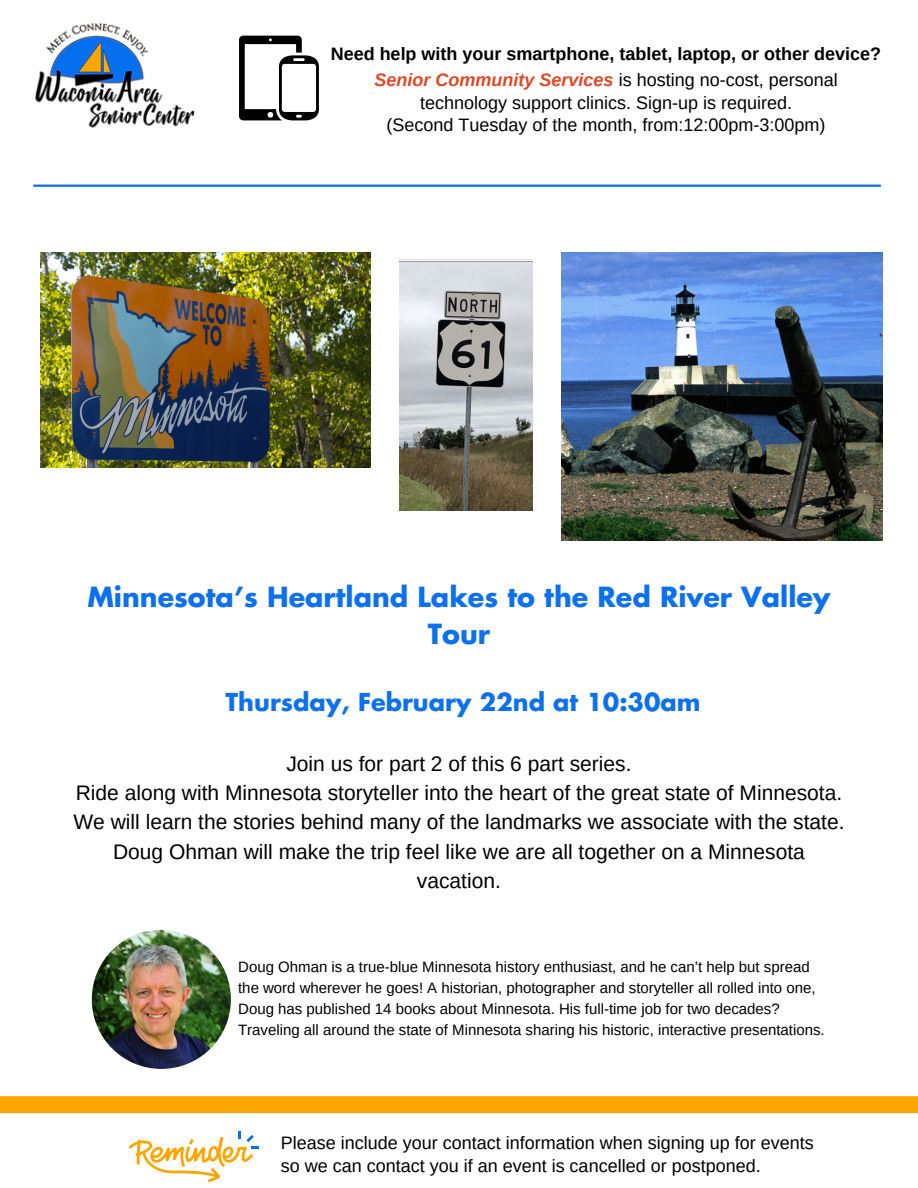
<style>
.page{position:relative;width:918px;height:1188px;background:#fff}
.page>*{position:absolute;margin:0;border:0;box-sizing:border-box;transform-origin:0 0}
.t1{font:700 27px/37.2px "Futura LT Pro";color:#0c70ef;text-align:center}
.t2{font:700 24px "Futura LT Pro";color:#0c70ef}
.t3{font:21px/29.2px "Arimo";color:#000;text-align:center}
.t4{font:18px/22.5px "Arimo";color:#000;text-align:center}
.t5{font:700 18px "Arimo";color:#000}
.t6{font:15px/21px "Arimo";color:#000}
.s1{font-weight:700;font-style:italic;color:#e04726}
</style>
<div class="page">
<img style="left:92px;top:930px;width:139px;height:139px;border-radius:50%">
<div style="left:0;top:1096px;width:918px;height:17px;background:#fea500"></div>
<img style="left:35px;top:23px;width:160px;height:105px">
<svg style="left:239px;top:36px;width:80px;height:84px"></svg>
<hr style="left:34px;top:185px;width:846px;height:2px;background:#0770ef">
<svg style="left:129px;top:1131px;width:130px;height:52px"></svg>
<img style="left:40px;top:253px;width:331px;height:214px">
<img style="left:400px;top:259px;width:132px;height:251px">
<img style="left:561px;top:253px;width:322px;height:288px">
<h5 class="t5" style="left:331px;top:44px;width:552px">Need help with your smartphone, tablet, laptop, or other device?</h5>
<p class="t4" style="left:375px;top:69px;width:465px"><span class="s1">Senior Community Services</span> is hosting no-cost, personal technology support clinics. Sign-up is required.<br>(Second Tuesday of the month, from:12:00pm-3:00pm)</p>
<h2 class="t1" style="left:87px;top:579px;width:745px">Minnesota’s Heartland Lakes to the Red River Valley<br>Tour</h2>
<h3 class="t2" style="left:226px;top:691px;width:477px">Thursday, February 22nd at 10:30am</h3>
<p class="t3" style="left:73px;top:749px;width:773px">Join us for part 2 of this 6 part series.<br>Ride along with Minnesota storyteller into the heart of the great state of Minnesota.<br>We will learn the stories behind many of the landmarks we associate with the state.<br>Doug Ohman will make the trip feel like we are all together on a Minnesota vacation.</p>
<p class="t6" style="left:238px;top:957px;width:588px">Doug Ohman is a true-blue Minnesota history enthusiast, and he can’t help but spread the word wherever he goes! A historian, photographer and storyteller all rolled into one, Doug has published 14 books about Minnesota. His full-time job for two decades?<br>Traveling all around the state of Minnesota sharing his historic, interactive presentations.</p>
<p class="t4" style="left:281px;top:1132px;width:534px;text-align:left">Please include your contact information when signing up for events so we can contact you if an event is cancelled or postponed.</p>
</div>
